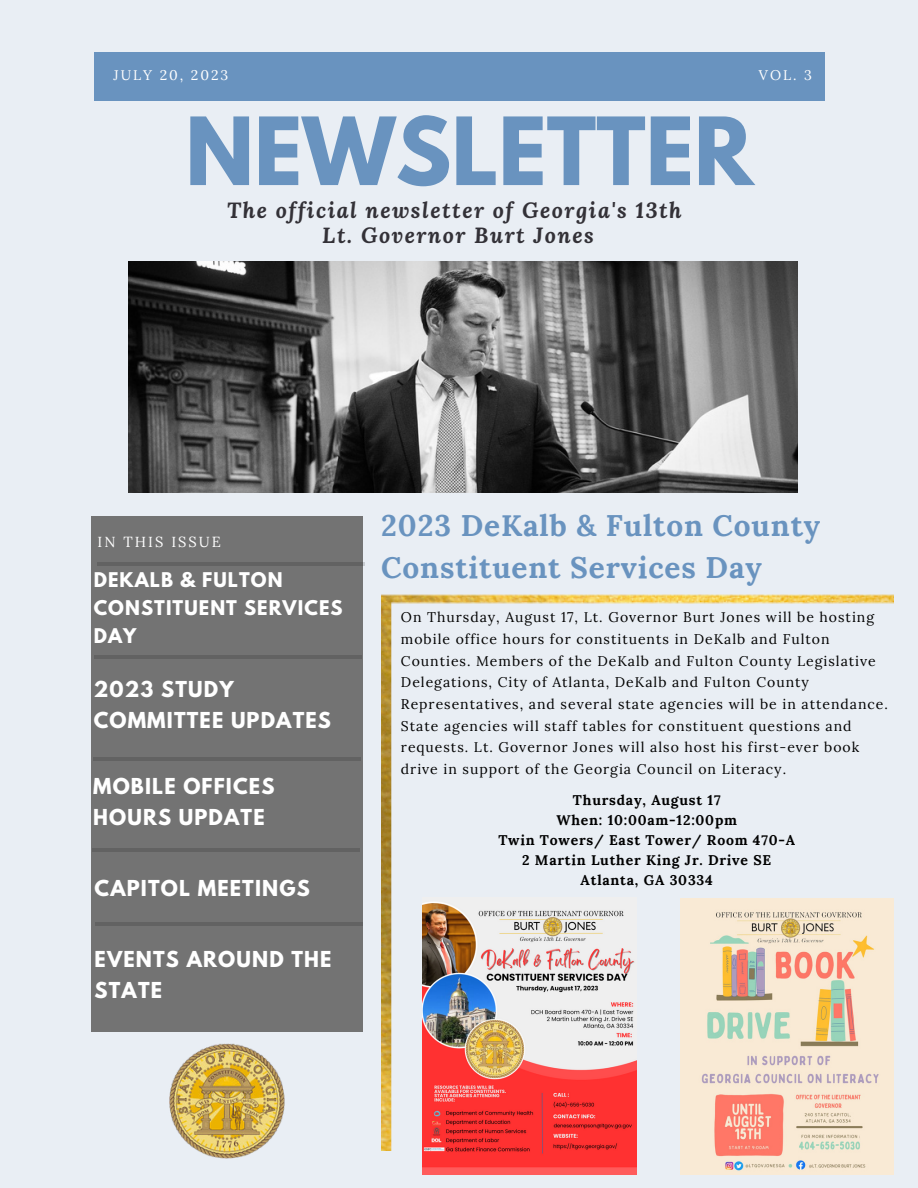
<style>
.page{position:relative;width:918px;height:1188px;background:#e9eef4}
.page>*{position:absolute;margin:0;border:0;box-sizing:border-box;transform-origin:0 0}
.t1{font:700 83.1px "League Spartan";color:#6993bf}
.t2{font:700 29.7px/41.7px "Lora";letter-spacing:.03em;color:#6993bf}
.t3{font:italic 700 21.75px "Lora";letter-spacing:.07em;color:#333137}
.t4{font:700 19.5px/30.9px "League Spartan";letter-spacing:.06em;color:#fff}
.t5{font:700 18px/28.2px "League Spartan";letter-spacing:.06em;color:#fff}
.t6{font:14.55px "Lora";letter-spacing:.14em;color:#fff}
.t7{font:13.95px/21.8px "Lora";letter-spacing:.07em;color:#000}
.t8{font:700 13.95px "Lora";letter-spacing:.055em;color:#000}
.t9{font:13.95px "Lora";letter-spacing:.14em;color:#fff}
</style>
<div class="page">
<div style="left:95px;top:53px;width:730px;height:47px;background:#6993bf"></div>
<div style="left:92px;top:516px;width:271px;height:515px;background:#737373"></div>
<hr style="left:94px;top:656px;width:267px;height:3px;background:#000">
<hr style="left:93px;top:758px;width:268px;height:3px;background:#000">
<hr style="left:95px;top:923px;width:267px;height:3px;background:#000">
<img style="left:129px;top:262px;width:668px;height:230px">
<hr style="left:97px;top:563px;width:267px;height:3px;background:#000">
<img style="left:381px;top:594px;width:512px;height:557px">
<img style="left:169px;top:1044px;width:116px;height:115px">
<hr style="left:92px;top:849px;width:268px;height:3px;background:#000">
<img style="left:423px;top:897px;width:214px;height:278px">
<img style="left:680px;top:899px;width:213px;height:275px">
<p class="t9" style="left:113px;top:66px;width:116px">JULY 20, 2023</p>
<p class="t9" style="left:759px;top:66px;width:55px">VOL. 3</p>
<p class="t1" style="left:185px;top:110px;width:570px">NEWSLETTER</p>
<p class="t3" style="left:227px;top:196px;width:456px">The official newsletter of Georgia's 13th</p>
<p class="t3" style="left:322px;top:220px;width:273px">Lt. Governor Burt Jones</p>
<p class="t6" style="left:97px;top:533px;width:125px">IN THIS ISSUE</p>
<p class="t5" style="left:94px;top:568px;width:250px">DEKALB &amp; FULTON<br>CONSTITUENT SERVICES</p>
<p class="t5" style="left:94px;top:624px;width:44px">DAY</p>
<p class="t4" style="left:94px;top:677px;width:239px">2023 STUDY<br>COMMITTEE UPDATES</p>
<p class="t4" style="left:93px;top:773px;width:183px">MOBILE OFFICES</p>
<p class="t4" style="left:93px;top:804px;width:173px">HOURS UPDATE</p>
<p class="t4" style="left:95px;top:875px;width:217px">CAPITOL MEETINGS</p>
<p class="t4" style="left:95px;top:946px;width:238px">EVENTS AROUND THE<br>STATE</p>
<p class="t2" style="left:381px;top:504px;width:441px">2023 DeKalb &amp; Fulton County<br>Constituent Services Day</p>
<p class="t7" style="left:401px;top:606px;width:489px">On Thursday, August 17, Lt. Governor Burt Jones will be hosting mobile office hours for constituents in DeKalb and Fulton Counties. Members of the DeKalb and Fulton County Legislative Delegations, City of Atlanta, DeKalb and Fulton County Representatives, and several state agencies will be in attendance.<br>State agencies will staff tables for constituent questions and requests. Lt. Governor Jones will also host his first-ever book drive in support of the Georgia Council on Literacy.</p>
<p class="t8" style="left:573px;top:791px;width:149px">Thursday, August 17</p>
<p class="t8" style="left:556px;top:811px;width:182px">When: 10:00am-12:00pm</p>
<p class="t8" style="left:498px;top:831px;width:298px">Twin Towers/ East Tower/ Room 470-A</p>
<p class="t8" style="left:522px;top:851px;width:251px">2 Martin Luther King Jr. Drive SE</p>
<p class="t8" style="left:581px;top:871px;width:134px">Atlanta, GA 30334</p>
</div>
